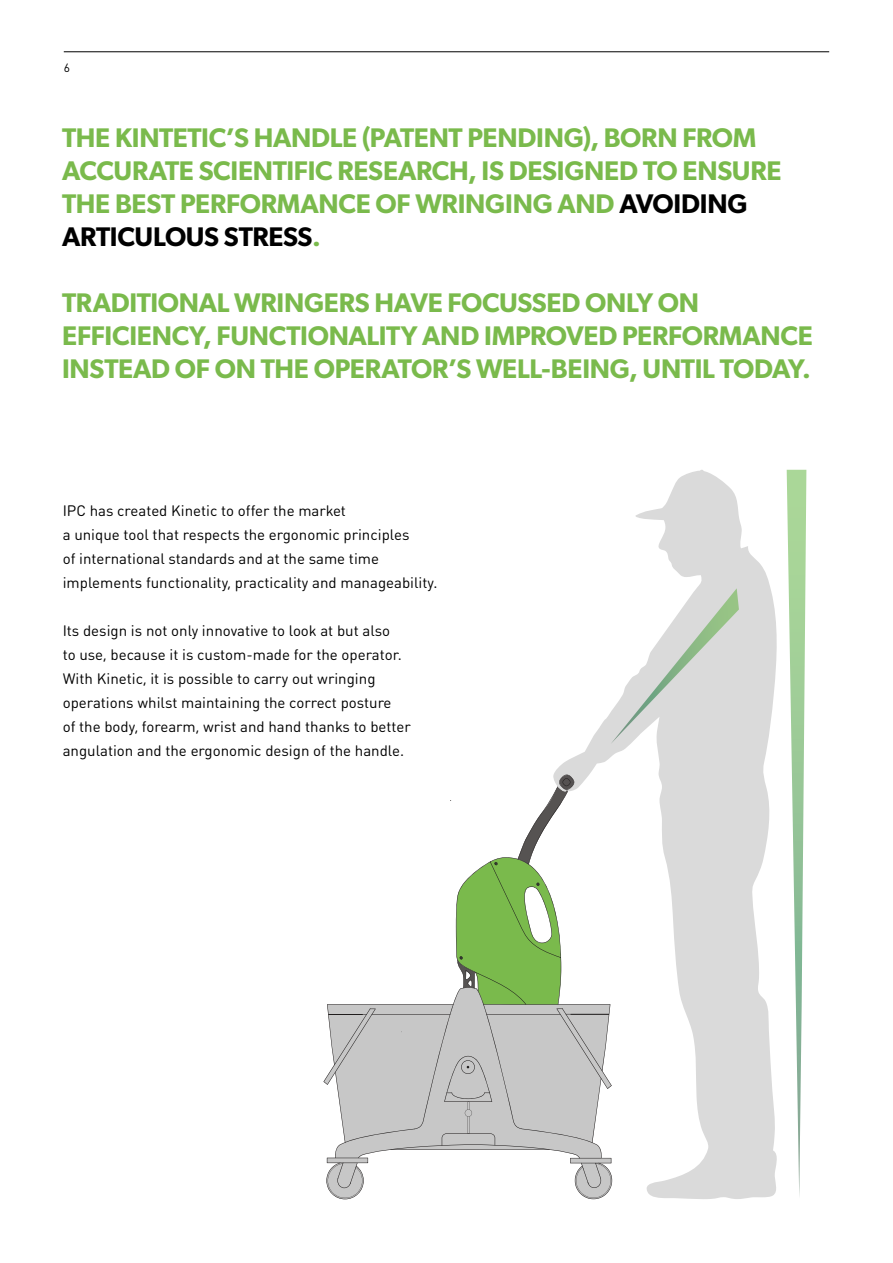
<style>
.page{position:relative;width:893px;height:1263px;background:#fff}
.page>*{position:absolute;margin:0;border:0;box-sizing:border-box;transform-origin:0 0}
.t1{font:600 27px/33px "Gibson";letter-spacing:-.01em;color:#7aba4c}
.t2{font:15px/24px "DIN Round Pro";color:#000}
.t3{font:12px "DIN Round Pro";color:#000}
.s1{color:#000}
</style>
<div class="page">
<svg style="left:553px;top:470px;width:224px;height:729px"></svg>
<svg style="left:323px;top:775px;width:289px;height:424px"></svg>
<svg style="left:787px;top:470px;width:19px;height:726px"></svg>
<svg style="left:611px;top:588px;width:128px;height:156px"></svg>
<hr style="left:64px;top:51px;width:765px;height:1px;background:#000">
<p class="t3" style="left:64px;top:60px;width:8px">6</p>
<h1 class="t1" style="left:62px;top:121px;width:721px">THE KINTETIC’S HANDLE (PATENT PENDING), BORN FROM ACCURATE SCIENTIFIC RESEARCH, IS DESIGNED TO ENSURE THE BEST PERFORMANCE OF WRINGING AND <span class="s1">AVOIDING ARTICULOUS STRESS</span>.</h1>
<h1 class="t1" style="left:62px;top:286px;width:752px">TRADITIONAL WRINGERS HAVE FOCUSSED ONLY ON<br>EFFICIENCY, FUNCTIONALITY AND IMPROVED PERFORMANCE<br>INSTEAD OF ON THE OPERATOR’S WELL-BEING, UNTIL TODAY.</h1>
<p class="t2" style="left:63px;top:498px;width:376px">IPC has created Kinetic to offer the market<br>a unique tool that respects the ergonomic principles<br>of international standards and at the same time implements functionality, practicality and manageability.</p>
<p class="t2" style="left:63px;top:618px;width:350px">Its design is not only innovative to look at but also<br>to use, because it is custom-made for the operator.<br>With Kinetic, it is possible to carry out wringing operations whilst maintaining the correct posture<br>of the body, forearm, wrist and hand thanks to better angulation and the ergonomic design of the handle.</p>
</div>
